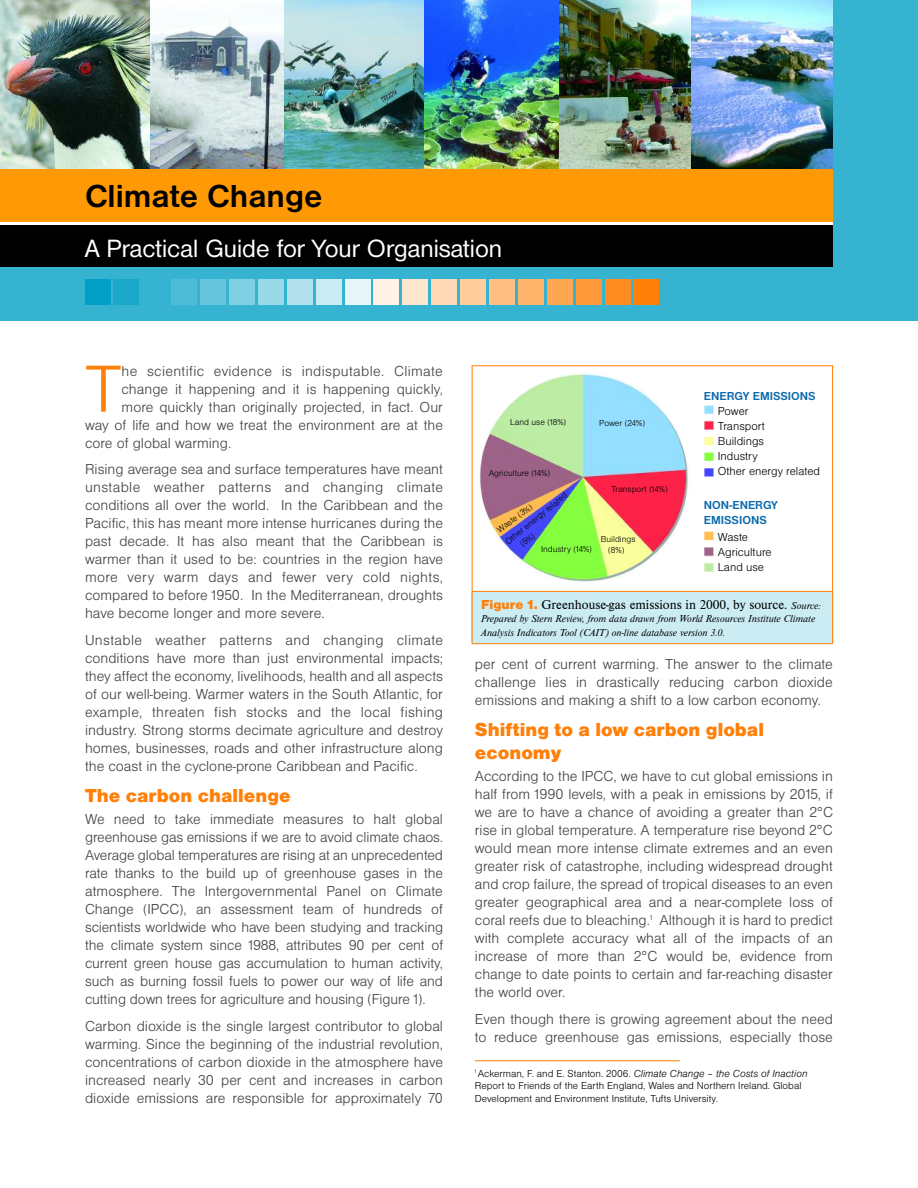
<style>
.page{position:relative;width:918px;height:1188px;background:#fff}
.page>*{position:absolute;margin:0;border:0;box-sizing:border-box;transform-origin:0 0}
.t1{font:69px "Nimbus San D Ligh";color:#ff8008}
.t2{font:700 33px "Nimbus San D";color:#000}
.t3{font:25.95px "Nimbus San D";color:#fff}
.t4{font:19.5px/22.5px "Nimbus San D Blac";color:#ff8008}
.t5{font:15px/18px "Nimbus San D Ligh";color:#404040;text-align:justify}
.t6{font:15px "Nimbus San D Ligh";letter-spacing:.02em;color:#404040}
.t7{font:13.5px "Nimbus Rom D";color:#000}
.t8{font:12px/15px "Nimbus San D Ligh";color:#000}
.t9{font:700 12px/15px "Nimbus San D";color:#0868ac}
.t10{font:italic 10.5px/13.5px "Nimbus Rom D";color:#000}
.t11{font:10.5px/12.6px "Nimbus San D Ligh";color:#000}
.t12{font:10.5px "Nimbus San D Ligh Ital";color:#000}
.t13{font:9px/11.2px "Nimbus San D Ligh";color:#000}
.s1{font-family:"Nimbus San D Blac";color:#ff8008}
.s2{font-style:italic;font-size:10.5px}
.s3{font-family:"Nimbus San D Ligh"}
</style>
<div class="page">
<div style="left:0;top:0;width:918px;height:321px;background:#35b3d1"></div>
<div style="left:85px;top:280px;width:25px;height:25px;background:#02a0c6"></div>
<div style="left:114px;top:280px;width:25px;height:25px;background:#1ba9cb"></div>
<div style="left:172px;top:280px;width:25px;height:25px;background:#4ebcd7"></div>
<div style="left:201px;top:280px;width:25px;height:25px;background:#67c6dd"></div>
<div style="left:229px;top:280px;width:26px;height:25px;background:#81cfe2"></div>
<div style="left:258px;top:280px;width:26px;height:25px;background:#9ad9e8"></div>
<div style="left:287px;top:280px;width:25px;height:25px;background:#b3e2ee"></div>
<div style="left:316px;top:280px;width:25px;height:25px;background:#ccecf4"></div>
<div style="left:374px;top:280px;width:25px;height:25px;background:#fff2e6"></div>
<div style="left:403px;top:280px;width:25px;height:25px;background:#ffe6ce"></div>
<div style="left:432px;top:280px;width:25px;height:25px;background:#ffd9b5"></div>
<div style="left:461px;top:280px;width:25px;height:25px;background:#ffcc9c"></div>
<div style="left:489px;top:280px;width:26px;height:25px;background:#ffbf83"></div>
<div style="left:518px;top:280px;width:26px;height:25px;background:#ffb36b"></div>
<div style="left:547px;top:280px;width:25px;height:25px;background:#ffa652"></div>
<div style="left:576px;top:280px;width:25px;height:25px;background:#ff9939"></div>
<div style="left:605px;top:280px;width:25px;height:25px;background:#ff8c20"></div>
<div style="left:634px;top:280px;width:25px;height:25px;background:#ff8008"></div>
<div style="left:345px;top:280px;width:25px;height:25px;background:#e6f6f9"></div>
<div style="left:0;top:222px;width:833px;height:7px;background:#fff"></div>
<div style="left:0;top:4px;width:833px;height:218px;background:#ff9906"></div>
<div style="left:0;top:225px;width:833px;height:42px;background:#000"></div>
<img style="left:0;top:0;width:151px;height:169px">
<img style="left:151px;top:0;width:133px;height:169px">
<img style="left:284px;top:0;width:141px;height:169px">
<img style="left:425px;top:0;width:135px;height:169px">
<img style="left:691px;top:0;width:142px;height:169px">
<img style="left:560px;top:0;width:131px;height:169px">
<hr style="left:475px;top:1060px;width:205px;height:1px;background:#ff8008">
<div style="left:472px;top:591px;width:361px;height:53px;background:#ccecf4"></div>
<div style="left:472px;top:591px;width:361px;height:53px;border:1px solid #ff8008"></div>
<img style="left:479px;top:373px;width:210px;height:209px">
<img style="left:704px;top:405px;width:10px;height:72px">
<img style="left:704px;top:531px;width:10px;height:41px">
<h2 class="t2" style="left:85px;top:176px;width:239px">Climate Change</h2>
<h3 class="t3" style="left:85px;top:232px;width:419px">A Practical Guide for Your Organisation</h3>
<h1 class="t1" style="left:85px;top:348px;width:38px">T</h1>
<p class="t6" style="left:122px;top:362px;width:323px">he scientific evidence is indisputable. Climate</p>
<p class="t5" style="left:122px;top:379px;width:323px">change it happening and it is happening quickly,</p>
<p class="t5" style="left:122px;top:397px;width:323px">more quickly than originally projected, in fact. Our</p>
<p class="t5" style="left:85px;top:415px;width:360px">way of life and how we treat the environment are at the</p>
<p class="t5" style="left:85px;top:433px;width:148px">core of global warming.</p>
<p class="t5" style="left:85px;top:460px;width:360px">Rising average sea and surface temperatures have meant unstable weather patterns and changing climate conditions all over the world. In the Caribbean and the Pacific, this has meant more intense hurricanes during the past decade. It has also meant that the Caribbean is warmer than it used to be: countries in the region have more very warm days and fewer very cold nights, compared to before 1950. In the Mediterranean, droughts have become longer and more severe.</p>
<p class="t5" style="left:85px;top:631px;width:360px">Unstable weather patterns and changing climate conditions have more than just environmental impacts; they affect the economy, livelihoods, health and all aspects of our well-being. Warmer waters in the South Atlantic, for example, threaten fish stocks and the local fishing industry. Strong storms decimate agriculture and destroy homes, businesses, roads and other infrastructure along the coast in the cyclone-prone Caribbean and Pacific.</p>
<h3 class="t4" style="left:85px;top:784px;width:207px">The carbon challenge</h3>
<p class="t5" style="left:85px;top:810px;width:360px">We need to take immediate measures to halt global greenhouse gas emissions if we are to avoid climate chaos.<br>Average global temperatures are rising at an unprecedented rate thanks to the build up of greenhouse gases in the atmosphere. The Intergovernmental Panel on Climate Change (IPCC), an assessment team of hundreds of scientists worldwide who have been studying and tracking the climate system since 1988, attributes 90 per cent of current green house gas accumulation to human activity, such as burning fossil fuels to power our way of life and cutting down trees for agriculture and housing (Figure 1).</p>
<p class="t5" style="left:85px;top:1017px;width:360px">Carbon dioxide is the single largest contributor to global warming. Since the beginning of the industrial revolution, concentrations of carbon dioxide in the atmosphere have increased nearly 30 per cent and increases in carbon dioxide emissions are responsible for approximately 70</p>
<p class="t13" style="left:510px;top:416px;width:57px">Land use (18%)</p>
<p class="t13" style="left:599px;top:417px;width:47px">Power (24%)</p>
<p class="t13" style="left:489px;top:468px;width:63px">Agriculture (14%)</p>
<p class="t13" style="left:511px;top:532px;width:68px;text-indent:-10px;rotate:-39deg">Other energy related (5%)</p>
<p class="t13" style="left:495px;top:526px;width:43px;rotate:-36deg">Waste (3%)</p>
<p class="t13" style="left:541px;top:543px;width:52px">Industry (14%)</p>
<p class="t13" style="left:611px;top:484px;width:58px">Transport (14%)</p>
<p class="t13" style="left:601px;top:533px;width:36px;text-align:center">Buildings (8%)</p>
<p class="t9" style="left:704px;top:388px;width:113px">ENERGY EMISSIONS</p>
<p class="t8" style="left:718px;top:403px;width:104px">Power<br>Transport<br>Buildings<br>Industry<br>Other energy related</p>
<p class="t9" style="left:704px;top:497px;width:76px">NON-ENERGY<br>EMISSIONS</p>
<p class="t8" style="left:718px;top:529px;width:55px">Waste<br>Agriculture<br>Land use</p>
<p class="t7" style="left:481px;top:596px;width:341px"><span class="s1">Figure 1.</span> Greenhouse-gas emissions in 2000, by source. <span class="s2">Source:</span></p>
<p class="t10" style="left:481px;top:612px;width:336px">Prepared by Stern Review, from data drawn from World Resources Institute Climate<br>Analysis Indicators Tool (CAIT) on-line database version 3.0.</p>
<p class="t5" style="left:475px;top:655px;width:360px">per cent of current warming. The answer to the climate challenge lies in drastically reducing carbon dioxide emissions and making a shift to a low carbon economy.</p>
<h3 class="t4" style="left:475px;top:718px;width:291px">Shifting to a low carbon global economy</h3>
<p class="t5" style="left:475px;top:767px;width:360px">According to the IPCC, we have to cut global emissions in half from 1990 levels, with a peak in emissions by 2015, if we are to have a chance of avoiding a greater than 2°C rise in global temperature. A temperature rise beyond 2°C would mean more intense climate extremes and an even greater risk of catastrophe, including widespread drought and crop failure, the spread of tropical diseases to an even greater geographical area and a near-complete loss of coral reefs due to bleaching.<sup>1</sup> Although it is hard to predict with complete accuracy what all of the impacts of an increase of more than 2°C would be, evidence from change to date points to certain and far-reaching disaster the world over.</p>
<p class="t5" style="left:475px;top:1010px;width:360px">Even though there is growing agreement about the need to reduce greenhouse gas emissions, especially those</p>
<p class="t12" style="left:475px;top:1067px;width:334px"><sup>1</sup> <span class="s3">Ackerman, F. and E. Stanton. 2006.</span> Climate Change – the Costs of Inaction</p>
<p class="t11" style="left:475px;top:1079px;width:328px">Report to Friends of the Earth England, Wales and Northern Ireland. Global<br>Development and Environment Institute, Tufts University.</p>
</div>
